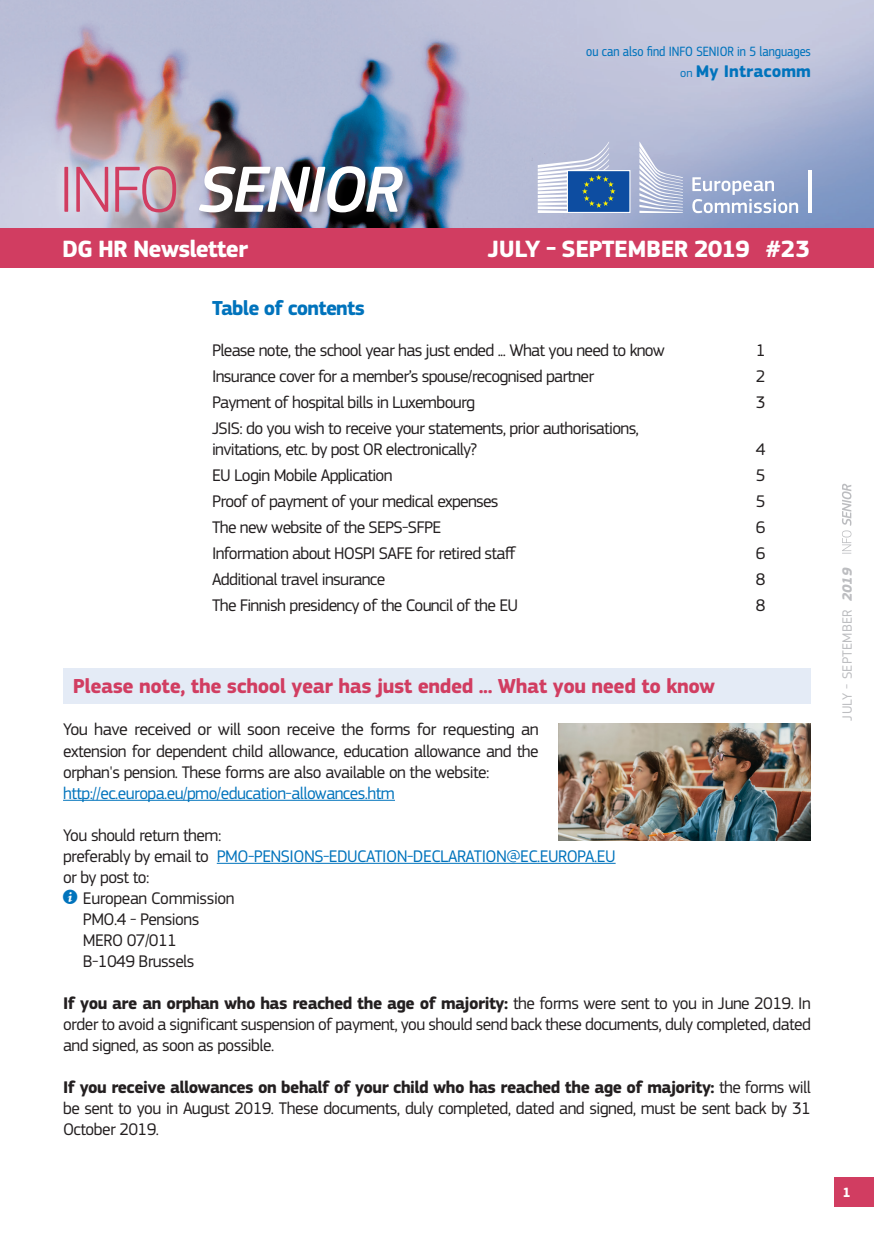
<style>
.page{position:relative;width:874px;height:1241px;background:#fff}
.page>*{position:absolute;margin:0;border:0;box-sizing:border-box;transform-origin:0 0}
.t1{font:700 24.5px "EC Square Sans Pro";letter-spacing:-.02em;color:#fff}
.t2{font:700 24.5px "EC Square Sans Pro";letter-spacing:-.04em;color:#fff}
.IS-M-TITRE_RED__NO_U{font:700 21px "EC Square Sans Pro";letter-spacing:-.02em;color:#d13d61}
.IS-M-Sommaire{font:700 21px "EC Square Sans Pro";letter-spacing:-.04em;color:#0073bc}
.IS-M-Body{font:17.5px/21px "EC Square Sans Pro";letter-spacing:-.03em;color:#231f20;text-align:justify}
.IS-M-Sommaire-TEXT{font:17.5px/21px "EC Square Sans Pro";letter-spacing:-.04em;color:#231f20}
.IS-M-Body-2{font:17.5px "EC Square Sans Pro";letter-spacing:-.03em;color:#0073bc}
.IS-M-Body_INDENT{font:17.5px "EC Square Sans Pro";letter-spacing:-.03em;color:#231f20}
.IS-M-INFO{font:17.5px "EC Square Sans Pro";letter-spacing:-.02em;color:#231f20}
.t3{font:700 17.5px "EC Square Sans Pro";color:#0073bc}
.t4{font:14px "EC Square Sans Cond Pro";color:#0073bc}
.t5{font:14px "EC Square Sans Pro";letter-spacing:.02em;color:#bcbdc0}
.t6{font:700 14px "EC Square Sans Pro";color:#fff}
.s1{font-weight:400;font-size:12.25px}
.s2{color:#231f20}
.s3{font-family:"s Tmedia";color:#0073bc}
.s4{font-weight:700}
.s5{font-weight:700;font-style:italic}
</style>
<div class="page">
<div style="left:833px;top:1176px;width:40px;height:30px;background:#d13d61"></div>
<svg style="left:842px;top:483px;width:9px;height:70px"></svg>
<img style="left:0;top:0;width:873px;height:228px">
<div style="left:0;top:228px;width:873px;height:40px;background:#d13d61"></div>
<div style="left:197px;top:164px;width:214px;height:57px;background:#231f20;opacity:.38"></div>
<img style="left:198px;top:166px;width:204px;height:46px">
<div style="left:53px;top:155px;width:134px;height:68px;background:#fff;opacity:.75"></div>
<svg style="left:64px;top:166px;width:112px;height:46px;background:#cda3b5"></svg>
<div style="left:63px;top:667px;width:747px;height:36px;background:#e4ebf6"></div>
<hr style="left:63px;top:799px;width:332px;height:1px;background:#0073bc">
<hr style="left:217px;top:862px;width:398px;height:1px;background:#0073bc">
<img style="left:558px;top:723px;width:252px;height:117px">
<svg style="left:639px;top:141px;width:43px;height:72px"></svg>
<div style="left:567px;top:171px;width:62px;height:41px;background:#0d4da1"></div>
<div style="left:566px;top:170px;width:64px;height:43px;border:1px solid #fff"></div>
<svg style="left:537px;top:141px;width:78px;height:72px"></svg>
<hr style="left:807px;top:170px;width:3px;height:43px;background:#fff">
<svg style="left:692px;top:177px;width:105px;height:36px"></svg>
<p class="t4" style="left:586px;top:43px;width:226px">ou can also find INFO SENIOR in 5 languages</p>
<p class="t3" style="left:680px;top:60px;width:132px"><span class="s1">on</span> My Intracomm</p>
<p class="t2" style="left:62px;top:234px;width:187px">DG HR Newsletter</p>
<p class="t1" style="left:487px;top:234px;width:324px">JULY - SEPTEMBER 2019 #23</p>
<p class="IS-M-Sommaire" style="left:212px;top:296px;width:154px">Table of contents</p>
<p class="IS-M-Sommaire-TEXT" style="left:212px;top:340px;width:454px">Please note, the school year has just ended ... What you need to know</p>
<p class="IS-M-Sommaire-TEXT" style="left:755px;top:340px;width:11px">1</p>
<p class="IS-M-Sommaire-TEXT" style="left:212px;top:366px;width:383px">Insurance cover for a member’s spouse/recognised partner</p>
<p class="IS-M-Sommaire-TEXT" style="left:755px;top:366px;width:11px">2</p>
<p class="IS-M-Sommaire-TEXT" style="left:212px;top:392px;width:264px">Payment of hospital bills in Luxembourg</p>
<p class="IS-M-Sommaire-TEXT" style="left:755px;top:392px;width:11px">3</p>
<p class="IS-M-Sommaire-TEXT" style="left:212px;top:418px;width:428px">JSIS: do you wish to receive your statements, prior authorisations, invitations, etc. by post OR electronically?</p>
<p class="IS-M-Sommaire-TEXT" style="left:755px;top:439px;width:11px">4</p>
<p class="IS-M-Sommaire-TEXT" style="left:212px;top:465px;width:182px">EU Login Mobile Application</p>
<p class="IS-M-Sommaire-TEXT" style="left:755px;top:465px;width:11px">5</p>
<p class="IS-M-Sommaire-TEXT" style="left:212px;top:490px;width:288px">Proof of payment of your medical expenses</p>
<p class="IS-M-Sommaire-TEXT" style="left:755px;top:490px;width:11px">5</p>
<p class="IS-M-Sommaire-TEXT" style="left:212px;top:516px;width:231px">The new website of the SEPS-SFPE</p>
<p class="IS-M-Sommaire-TEXT" style="left:755px;top:516px;width:11px">6</p>
<p class="IS-M-Sommaire-TEXT" style="left:212px;top:542px;width:305px">Information about HOSPI SAFE for retired staff</p>
<p class="IS-M-Sommaire-TEXT" style="left:755px;top:542px;width:11px">6</p>
<p class="IS-M-Sommaire-TEXT" style="left:212px;top:568px;width:175px">Additional travel insurance</p>
<p class="IS-M-Sommaire-TEXT" style="left:755px;top:568px;width:11px">8</p>
<p class="IS-M-Sommaire-TEXT" style="left:212px;top:594px;width:307px">The Finnish presidency of the Council of the EU</p>
<p class="IS-M-Sommaire-TEXT" style="left:755px;top:594px;width:11px">8</p>
<p class="IS-M-TITRE_RED__NO_U" style="left:73px;top:674px;width:643px">Please note, the school year has just ended ... What you need to know</p>
<p class="IS-M-Body" style="left:63px;top:719px;width:477px">You have received or will soon receive the forms for requesting an extension for dependent child allowance, education allowance and the orphan's pension. These forms are also available on the website:</p>
<p class="IS-M-Body-2" style="left:63px;top:782px;width:333px">http://ec.europa.eu/pmo/education-allowances.htm</p>
<p class="IS-M-Body" style="left:63px;top:824px;width:160px">You should return them:</p>
<p class="IS-M-Body-2" style="left:63px;top:845px;width:554px"><span class="s2">preferably by email to</span> PMO-PENSIONS-EDUCATION-DECLARATION@EC.EUROPA.EU</p>
<p class="IS-M-Body" style="left:63px;top:866px;width:88px">or by post to:</p>
<p class="IS-M-INFO" style="left:63px;top:887px;width:173px"><span class="s3">i</span> European Commission</p>
<p class="IS-M-Body_INDENT" style="left:83px;top:908px;width:118px">PMO.4 - Pensions</p>
<p class="IS-M-Body_INDENT" style="left:83px;top:929px;width:95px">MERO 07/011</p>
<p class="IS-M-Body_INDENT" style="left:83px;top:950px;width:113px">B-1049 Brussels</p>
<p class="IS-M-Body" style="left:63px;top:992px;width:749px"><span class="s4">If you are an orphan who has reached the age of majority:</span> the forms were sent to you in June 2019. In order to avoid a significant suspension of payment, you should send back these documents, duly completed, dated and signed, as soon as possible.</p>
<p class="IS-M-Body" style="left:63px;top:1076px;width:749px"><span class="s4">If you receive allowances on behalf of your child who has reached the age of majority:</span> the forms will be sent to you in August 2019. These documents, duly completed, dated and signed, must be sent back by 31<br>October 2019.</p>
<p class="t5" style="left:838px;top:720px;width:154px;rotate:-90deg">JULY - SEPTEMBER <span class="s5">2019</span></p>
<p class="t6" style="left:842px;top:1183px;width:10px">1</p>
</div>
